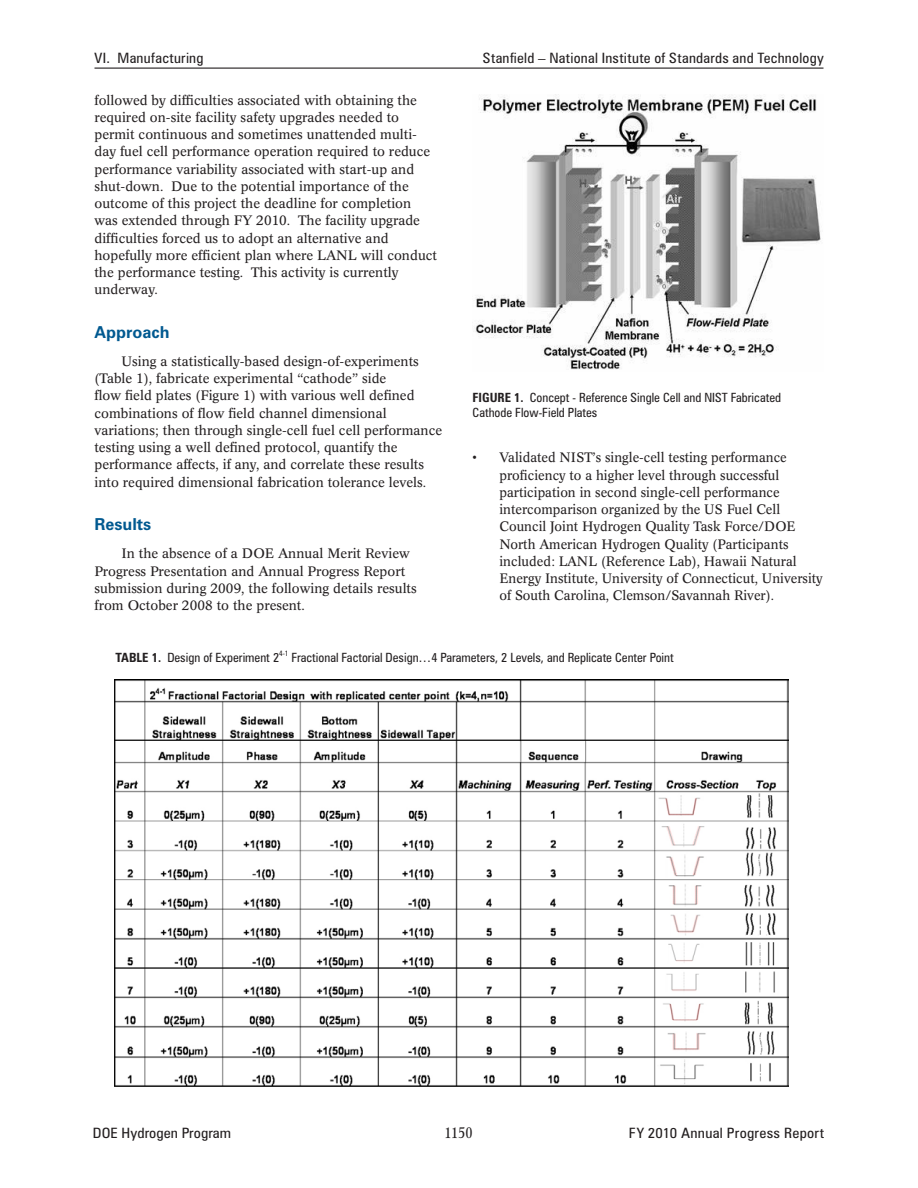
<style>
.page{position:relative;width:918px;height:1188px;background:#fff}
.page>*{position:absolute;margin:0;border:0;box-sizing:border-box;transform-origin:0 0}
._1_RptObjHead{font:700 16.5px "Zurich BT";color:#005990}
.t1{font:condensed 15px "Concorde BE";color:#231f20}
._11_Header_R{font:condensed 14.25px "Zurich BT";letter-spacing:.015em;color:#231f20;scale:1.05 1}
._11_Header_R-2{font:condensed 14.25px "Zurich BT";letter-spacing:.015em;color:#231f20;scale:1.08 1}
._11_Header_L{font:condensed 14.25px "Zurich BT";letter-spacing:.02em;color:#231f20;scale:1.05 1}
._1_Body_text{font:13.5px/17.2px "Concorde BE";color:#231f20}
._1_Bulleted{font:13.5px/17.2px "Concorde BE";color:#231f20}
._1_FigureTitle{font:condensed 12.75px/15.8px "Zurich BT";color:#231f20}
._1_FigureTitle-2{font:condensed 7.65px "Zurich BT";color:#231f20}
.s1{font-weight:700}
</style>
<div class="page">
<hr style="left:94px;top:68px;width:730px;height:1px;background:#231f20">
<img style="left:474px;top:94px;width:347px;height:276px">
<img style="left:114px;top:680px;width:675px;height:407px">
<p class="_11_Header_L" style="left:94px;top:49px;width:105px">VI. Manufacturing</p>
<p class="_11_Header_R" style="left:483px;top:49px;width:326px">Stanfield – National Institute of Standards and Technology</p>
<p class="_1_Body_text" style="left:94px;top:91px;width:344px">followed by difficulties associated with obtaining the required on-site facility safety upgrades needed to permit continuous and sometimes unattended multi&shy;day fuel cell performance operation required to reduce performance variability associated with start-up and shut-down. Due to the potential importance of the outcome of this project the deadline for completion was extended through FY 2010. The facility upgrade difficulties forced us to adopt an alternative and hopefully more efficient plan where LANL will conduct the performance testing. This activity is currently underway.</p>
<p class="_1_RptObjHead" style="left:94px;top:322px;width:77px">Approach</p>
<p class="_1_Body_text" style="left:94px;top:353px;width:349px;text-indent:27px">Using a statistically-based design-of-experiments (Table 1), fabricate experimental “cathode” side<br>flow field plates (Figure 1) with various well defined combinations of flow field channel dimensional variations; then through single-cell fuel cell performance testing using a well defined protocol, quantify the performance affects, if any, and correlate these results into required dimensional fabrication tolerance levels.</p>
<p class="_1_RptObjHead" style="left:94px;top:514px;width:58px">Results</p>
<p class="_1_Body_text" style="left:94px;top:545px;width:324px;text-indent:27px">In the absence of a DOE Annual Merit Review Progress Presentation and Annual Progress Report submission during 2009, the following details results from October 2008 to the present.</p>
<p class="_1_FigureTitle" style="left:472px;top:389px;width:310px"><span class="s1">FIGURE 1.</span> Concept - Reference Single Cell and NIST Fabricated<br>Cathode Flow-Field Plates</p>
<p class="_1_Bulleted" style="left:500px;top:449px;width:325px;text-indent:-27px">• Validated NIST’s single-cell testing performance proficiency to a higher level through successful participation in second single-cell performance intercomparison organized by the US Fuel Cell Council Joint Hydrogen Quality Task Force/DOE North American Hydrogen Quality (Participants included: LANL (Reference Lab), Hawaii Natural Energy Institute, University of Connecticut, University of South Carolina, Clemson/Savannah River).</p>
<p class="_1_FigureTitle" style="left:116px;top:649px;width:165px"><span class="s1">TABLE 1.</span> Design of Experiment 2</p>
<p class="_1_FigureTitle-2" style="left:279px;top:649px;width:11px">4-1</p>
<p class="_1_FigureTitle" style="left:292px;top:649px;width:384px">Fractional Factorial Design…4 Parameters, 2 Levels, and Replicate Center Point</p>
<p class="_11_Header_R-2" style="left:93px;top:1124px;width:129px">DOE Hydrogen Program</p>
<p class="t1" style="left:444px;top:1124px;width:30px">1150</p>
<p class="_11_Header_R-2" style="left:629px;top:1124px;width:182px">FY 2010 Annual Progress Report</p>
</div>
